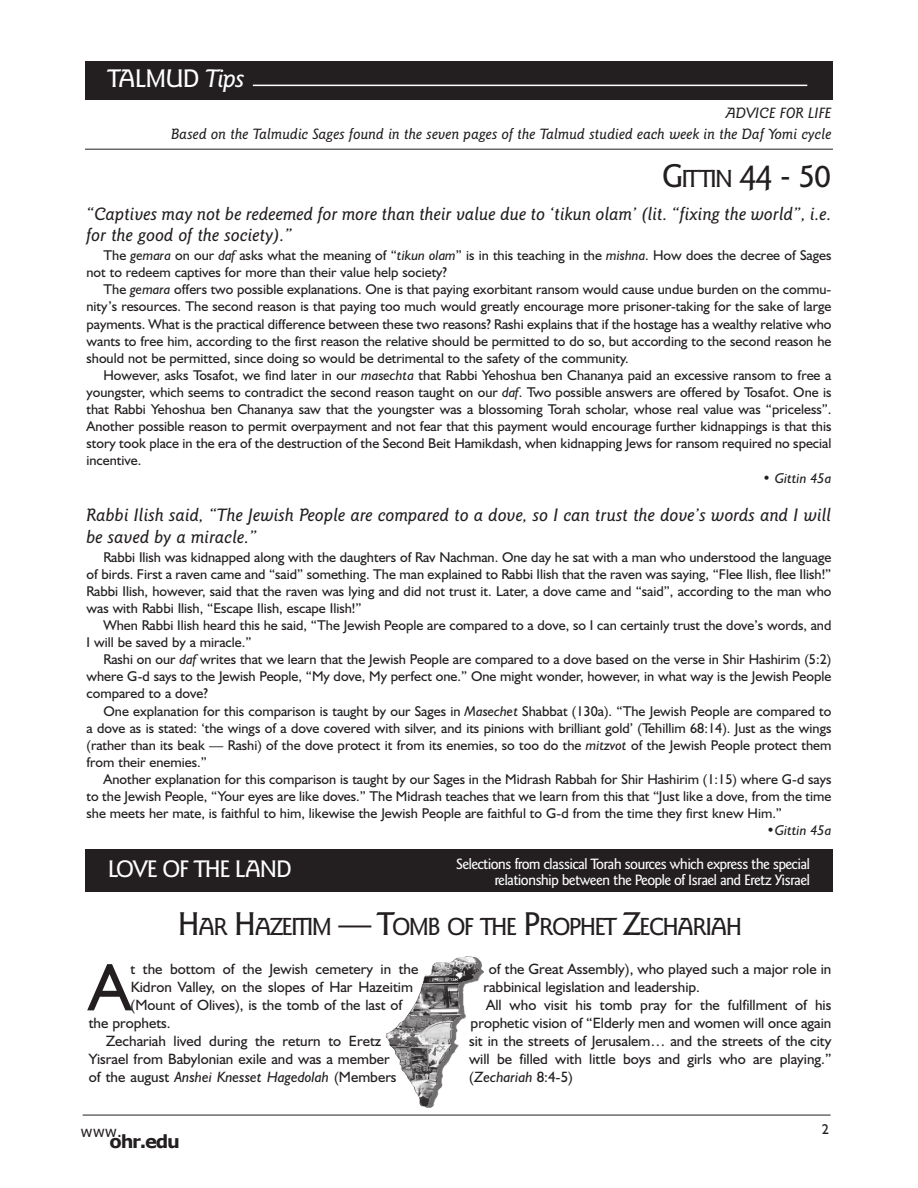
<style>
.page{position:relative;width:918px;height:1188px;background:#fff}
.page>*{position:absolute;margin:0;border:0;box-sizing:border-box;transform-origin:0 0}
.t1{font:67.65px "Humanist 521 BT";color:#231f20}
.t2{font:500 33px "Goudy Sans IT Cby BT";color:#231f20}
.t3{font:500 25.5px "Goudy Sans IT Cby BT";letter-spacing:-.04em;color:#fff}
.t4{font:500 24.75px "Goudy Sans IT Cby BT";letter-spacing:-.07em;color:#231f20}
.t5{font:500 24px "Goudy Sans IT Cby BT";letter-spacing:-.055em;color:#fff}
.t6{font:italic 500 18px/21.6px "Goudy Sans IT Cby BT";color:#231f20}
.t7{font:700 18px "Verdana";letter-spacing:-.07em;color:#231f20}
.t8{font:15px "Humanist 521 BT";color:#231f20}
.t9{font:500 15px/16.5px "Goudy Sans IT Cby BT";letter-spacing:-.055em;color:#fff;text-align:right}
.t10{font:italic 500 15px/21px "Goudy Sans IT Cby BT";color:#231f20;text-align:right}
.t11{font:italic 15px "Humanist 521 BT";color:#231f20}
.t12{font:15px "Verdana";color:#231f20}
.t13{font:14.25px/17.1px "Humanist 521 BT";color:#231f20;text-align:justify}
.t14{font:italic 14.25px "Humanist 521 BT";color:#231f20}
.s1{font-style:italic}
.s2{font-size:24.75px}
.s3{font-size:33px}
.s4{font-style:normal}
</style>
<div class="page">
<hr style="left:83px;top:1115px;width:748px;height:1px;background:#231f20">
<div style="left:85px;top:61px;width:748px;height:38px;background:#231f20"></div>
<hr style="left:253px;top:85px;width:554px;height:1px;background:#fff">
<hr style="left:85px;top:149px;width:748px;height:1px;background:#231f20">
<div style="left:85px;top:850px;width:748px;height:42px;background:#231f20"></div>
<img style="left:386px;top:956px;width:98px;height:152px">
<h3 class="t3" style="left:108px;top:63px;width:139px">TALMUD <span class="s1">Tips</span></h3>
<p class="t10" style="left:171px;top:102px;width:662px">ADVICE FOR LIFE<br>Based on the Talmudic Sages found in the seven pages of the Talmud studied each week in the Daf Yomi cycle</p>
<h2 class="t2" style="left:662px;top:156px;width:171px">G<span class="s2">ITTIN</span> 44 - 50</h2>
<p class="t6" style="left:87px;top:203px;width:746px">“Captives may not be redeemed for more than their value due to ‘tikun olam’ (lit. “fixing the world”, i.e. for the good of the society).”</p>
<p class="t13" style="left:87px;top:247px;width:746px;text-indent:17px">The <span class="s1">gemara</span> on our <span class="s1">daf</span> asks what the meaning of “<span class="s1">tikun olam</span>” is in this teaching in the <span class="s1">mishna</span>. How does the decree of Sages not to redeem captives for more than their value help society?</p>
<p class="t13" style="left:87px;top:281px;width:746px;text-indent:17px">The <span class="s1">gemara</span> offers two possible explanations. One is that paying exorbitant ransom would cause undue burden on the commu&shy;nity’s resources. The second reason is that paying too much would greatly encourage more prisoner-taking for the sake of large payments. What is the practical difference between these two reasons? Rashi explains that if the hostage has a wealthy relative who wants to free him, according to the first reason the relative should be permitted to do so, but according to the second reason he should not be permitted, since doing so would be detrimental to the safety of the community.</p>
<p class="t13" style="left:87px;top:366px;width:746px;text-indent:17px">However, asks Tosafot, we find later in our <span class="s1">masechta</span> that Rabbi Yehoshua ben Chananya paid an excessive ransom to free a youngster, which seems to contradict the second reason taught on our <span class="s1">daf</span>. Two possible answers are offered by Tosafot. One is that Rabbi Yehoshua ben Chananya saw that the youngster was a blossoming Torah scholar, whose real value was “priceless”.<br>Another possible reason to permit overpayment and not fear that this payment would encourage further kidnappings is that this story took place in the era of the destruction of the Second Beit Hamikdash, when kidnapping Jews for ransom required no special incentive.</p>
<p class="t14" style="left:762px;top:470px;width:70px">• Gittin 45a</p>
<p class="t6" style="left:87px;top:504px;width:746px">Rabbi Ilish said, “The Jewish People are compared to a dove, so I can trust the dove’s words and I will be saved by a miracle.”</p>
<p class="t13" style="left:87px;top:548px;width:746px;text-indent:17px">Rabbi Ilish was kidnapped along with the daughters of Rav Nachman. One day he sat with a man who understood the language of birds. First a raven came and “said” something. The man explained to Rabbi Ilish that the raven was saying, “Flee Ilish, flee Ilish!” Rabbi Ilish, however, said that the raven was lying and did not trust it. Later, a dove came and “said”, according to the man who was with Rabbi Ilish, “Escape Ilish, escape Ilish!”</p>
<p class="t13" style="left:87px;top:617px;width:746px;text-indent:17px">When Rabbi Ilish heard this he said, “The Jewish People are compared to a dove, so I can certainly trust the dove’s words, and<br>I will be saved by a miracle.”</p>
<p class="t13" style="left:87px;top:651px;width:746px;text-indent:17px">Rashi on our <span class="s1">daf</span> writes that we learn that the Jewish People are compared to a dove based on the verse in Shir Hashirim (5:2) where G-d says to the Jewish People, “My dove, My perfect one.” One might wonder, however, in what way is the Jewish People compared to a dove?</p>
<p class="t13" style="left:87px;top:702px;width:746px;text-indent:17px">One explanation for this comparison is taught by our Sages in <span class="s1">Masechet</span> Shabbat (130a). “The Jewish People are compared to a dove as is stated: ‘the wings of a dove covered with silver, and its pinions with brilliant gold’ (Tehillim 68:14). Just as the wings (rather than its beak — Rashi) of the dove protect it from its enemies, so too do the <span class="s1">mitzvot</span> of the Jewish People protect them from their enemies.”</p>
<p class="t13" style="left:87px;top:770px;width:746px;text-indent:17px">Another explanation for this comparison is taught by our Sages in the Midrash Rabbah for Shir Hashirim (1:15) where G-d says to the Jewish People, “Your eyes are like doves.” The Midrash teaches that we learn from this that “Just like a dove, from the time she meets her mate, is faithful to him, likewise the Jewish People are faithful to G-d from the time they first knew Him.”</p>
<p class="t14" style="left:766px;top:822px;width:67px">•Gittin 45a</p>
<h3 class="t5" style="left:108px;top:855px;width:186px">LOVE OF THE LAND</h3>
<p class="t9" style="left:456px;top:856px;width:356px">Selections from classical Torah sources which express the special relationship between the People of Israel and Eretz Yisrael</p>
<h3 class="t4" style="left:178px;top:912px;width:566px"><span class="s3">H</span>AR <span class="s3">H</span>AZEITIM <span class="s3">— T</span>OMB OF THE <span class="s3">P</span>ROPHET <span class="s3">Z</span>ECHARIAH</h3>
<h1 class="t1" style="left:89px;top:947px;width:44px">A</h1>
<p class="t8" style="left:131px;top:960px;width:289px">t the bottom of the Jewish cemetery in the</p>
<p class="t8" style="left:131px;top:978px;width:284px">Kidron Valley, on the slopes of Har Hazeitim</p>
<p class="t8" style="left:131px;top:996px;width:273px">(Mount of Olives), is the tomb of the last of</p>
<p class="t8" style="left:89px;top:1014px;width:84px">the prophets.</p>
<p class="t8" style="left:106px;top:1032px;width:277px">Zechariah lived during the return to Eretz</p>
<p class="t8" style="left:89px;top:1050px;width:303px">Yisrael from Babylonian exile and was a member</p>
<p class="t11" style="left:89px;top:1068px;width:309px"><span class="s4">of the august</span> Anshei Knesset Hagedolah <span class="s4">(Members</span></p>
<p class="t8" style="left:489px;top:960px;width:344px">of the Great Assembly), who played such a major role in</p>
<p class="t8" style="left:483px;top:978px;width:218px">rabbinical legislation and leadership.</p>
<p class="t8" style="left:486px;top:996px;width:347px">All who visit his tomb pray for the fulfillment of his</p>
<p class="t8" style="left:471px;top:1014px;width:362px">prophetic vision of “Elderly men and women will once again</p>
<p class="t8" style="left:469px;top:1032px;width:364px">sit in the streets of Jerusalem… and the streets of the city</p>
<p class="t8" style="left:469px;top:1050px;width:364px">will be filled with little boys and girls who are playing.”</p>
<p class="t11" style="left:469px;top:1068px;width:105px"><span class="s4">(</span>Zechariah <span class="s4">8:4-5)</span></p>
<p class="t12" style="left:80px;top:1122px;width:43px">www.</p>
<p class="t13" style="left:822px;top:1120px;width:9px">2</p>
<p class="t7" style="left:110px;top:1130px;width:72px">ohr.edu</p>
</div>
